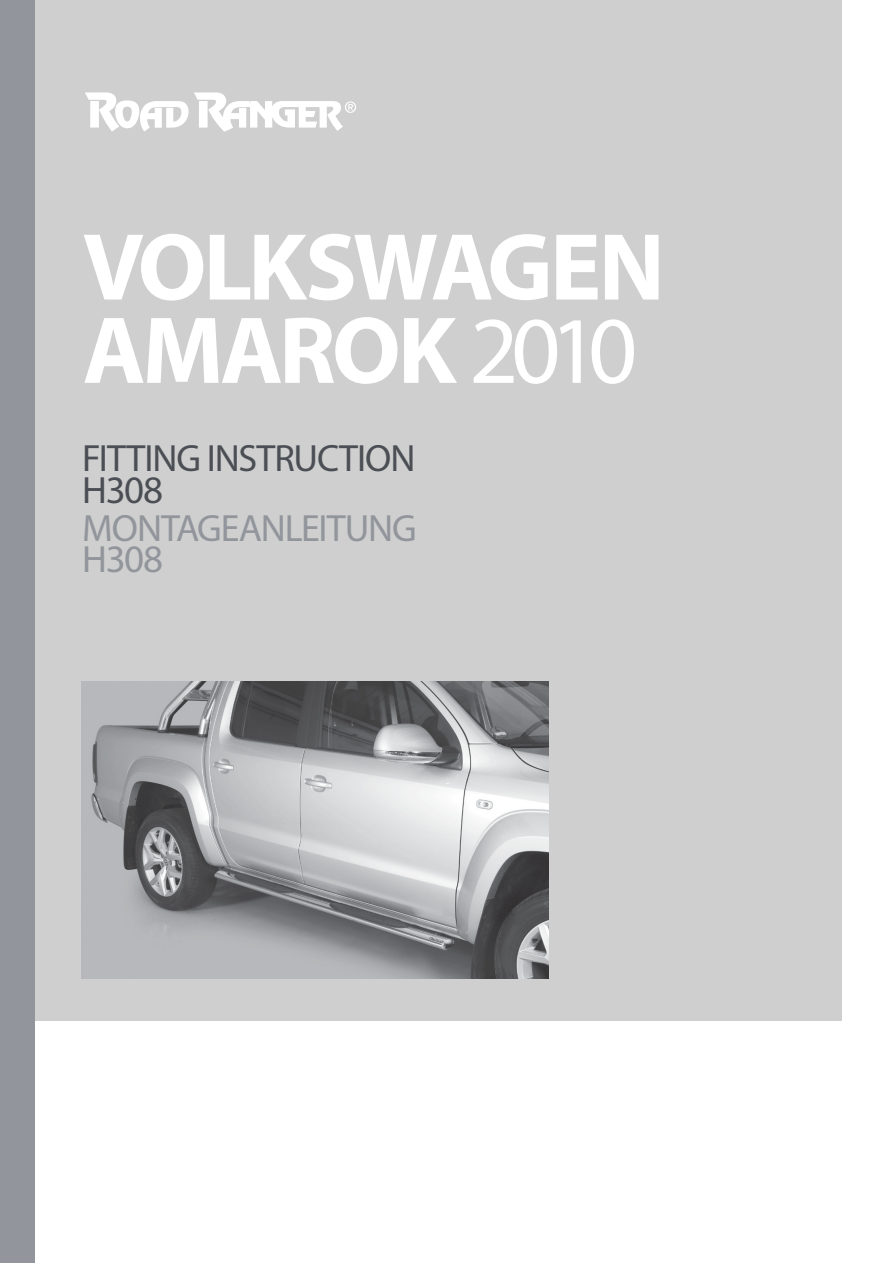
<style>
.page{position:relative;width:893px;height:1263px;background:#fff}
.page>*{position:absolute;margin:0;border:0;box-sizing:border-box;transform-origin:0 0}
.t1{font:700 96px/83.4px "Myriad Pro";letter-spacing:-.04em;color:#fff}
.t2{font:39px "Myriad Pro";color:#4b4f55}
.t3{font:39px "Myriad Pro";color:#92969c}
.t4{font:38.1px "Myriad Pro";letter-spacing:-.025em;color:#4b4f55}
.t5{font:38.1px "Myriad Pro";letter-spacing:-.03em;color:#92969c}
.s1{font-weight:400}
.s2{font-size:38.1px}
</style>
<div class="page">
<div style="left:0;top:0;width:842px;height:1020px;background:#cecfce"></div>
<div style="left:0;top:0;width:34px;height:1263px;background:#92969c"></div>
<img style="left:85px;top:92px;width:258px;height:40px">
<img style="left:82px;top:681px;width:467px;height:297px">
<p class="t1" style="left:83px;top:222px;width:584px">VOLKSWAGEN<br>AMAROK <span class="s1">2010</span></p>
<p class="t4" style="left:82px;top:434px;width:335px">FITTING INSTRUCTION</p>
<p class="t2" style="left:82px;top:465px;width:82px"><span class="s2">H</span>308</p>
<p class="t5" style="left:82px;top:504px;width:336px">MONTAGEANLEITUNG</p>
<p class="t3" style="left:82px;top:535px;width:82px"><span class="s2">H</span>308</p>
</div>
